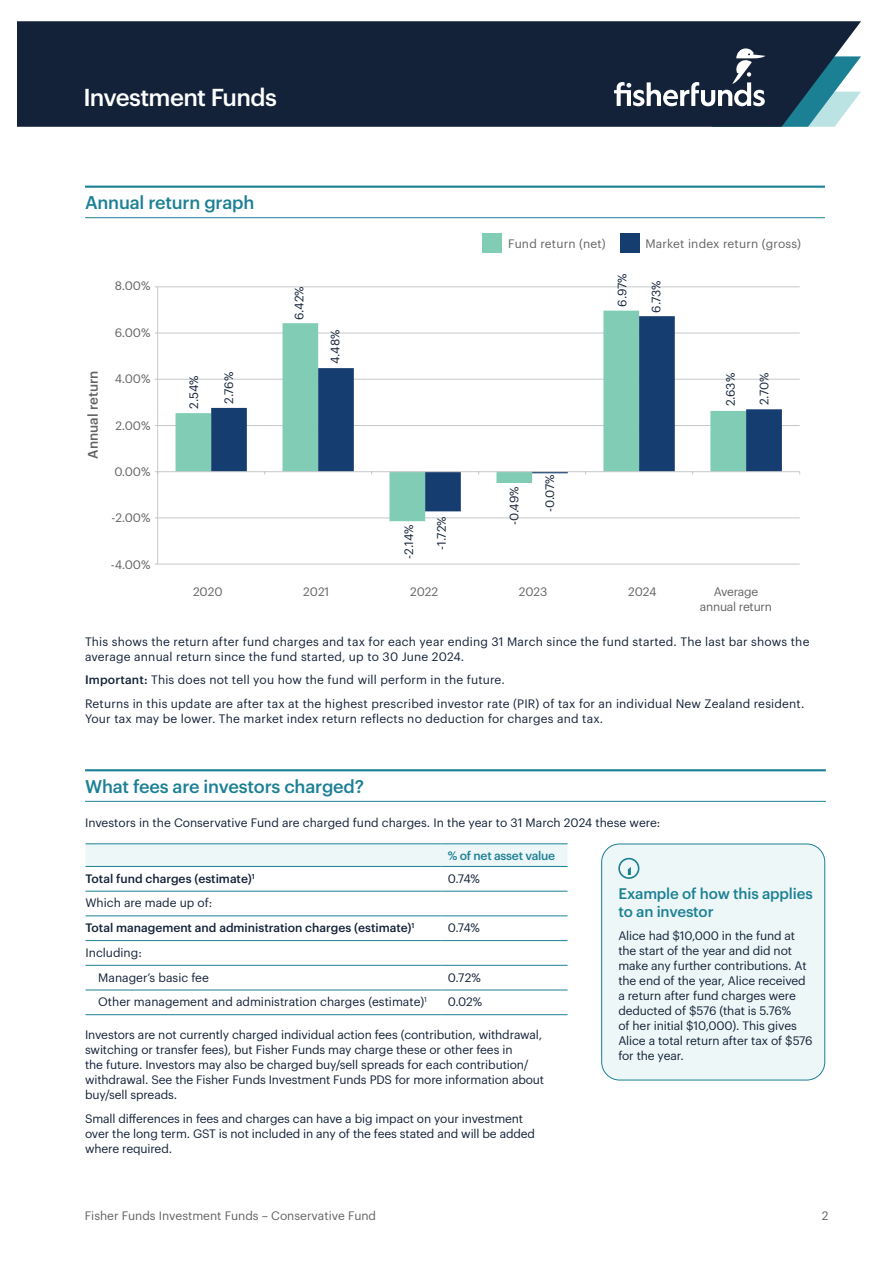
<style>
.page{position:relative;width:893px;height:1263px;background:#fff}
.page>*{position:absolute;margin:0;border:0;box-sizing:border-box;transform-origin:0 0}
.t1{font:500 24px "Graphik";letter-spacing:-.03em;color:#fff}
.t2{font:500 18px "Graphik";letter-spacing:-.01em;color:#1c8095}
.t3{font:500 15px/18px "Graphik";letter-spacing:-.01em;color:#1c8095}
.t4{font:500 13.5px "Graphik";color:#636366}
.t5{font:12px/15px "Graphik";letter-spacing:-.01em;color:#132238}
.t6{font:12px/15px "Graphik";letter-spacing:.015em;color:#132238}
.t7{font:12px "Graphik";color:#636366}
.t8{font:500 12px/24.8px "Graphik";color:#132238}
.t9{font:12px/14.4px "Graphik";letter-spacing:-.02em;color:#636366;text-align:center}
.t10{font:500 12px "Graphik";letter-spacing:-.02em;color:#1c8095}
.s1{font-weight:500}
.s2{font-weight:400}
</style>
<div class="page">
<div style="left:17px;top:21px;width:844px;height:106px;background:#132238"></div>
<svg style="left:614px;top:48px;width:247px;height:79px;background:#405667"></svg>
<hr style="left:158px;top:564px;width:642px;height:1px;background:#c7c8ca">
<hr style="left:158px;top:518px;width:642px;height:1px;background:#c7c8ca">
<hr style="left:158px;top:425px;width:642px;height:1px;background:#c7c8ca">
<hr style="left:158px;top:379px;width:642px;height:1px;background:#c7c8ca">
<hr style="left:158px;top:333px;width:642px;height:1px;background:#c7c8ca">
<hr style="left:158px;top:287px;width:642px;height:1px;background:#c7c8ca">
<svg style="left:176px;top:311px;width:570px;height:210px"></svg>
<svg style="left:211px;top:316px;width:571px;height:195px"></svg>
<hr style="left:157px;top:287px;width:1px;height:277px;background:#c7c8ca">
<hr style="left:158px;top:471px;width:642px;height:1px;background:#c7c8ca">
<hr style="left:85px;top:186px;width:740px;height:2px;background:#1c8095">
<hr style="left:85px;top:217px;width:740px;height:1px;background:#1c8095">
<hr style="left:85px;top:769px;width:741px;height:2px;background:#1c8095">
<hr style="left:85px;top:801px;width:741px;height:1px;background:#1c8095">
<svg style="left:86px;top:844px;width:481px;height:22px;background:#e9f4f5"></svg>
<hr style="left:86px;top:843px;width:355px;height:1px;background:#1c8095">
<hr style="left:86px;top:866px;width:355px;height:1px;background:#1c8095">
<hr style="left:86px;top:891px;width:355px;height:1px;background:#1c8095">
<hr style="left:86px;top:915px;width:355px;height:1px;background:#1c8095">
<hr style="left:86px;top:940px;width:355px;height:1px;background:#1c8095">
<hr style="left:86px;top:965px;width:355px;height:1px;background:#1c8095">
<hr style="left:86px;top:990px;width:355px;height:1px;background:#1c8095">
<hr style="left:86px;top:1014px;width:355px;height:1px;background:#1c8095">
<hr style="left:441px;top:843px;width:126px;height:1px;background:#1c8095">
<hr style="left:441px;top:866px;width:126px;height:1px;background:#1c8095">
<hr style="left:441px;top:891px;width:126px;height:1px;background:#1c8095">
<hr style="left:441px;top:915px;width:126px;height:1px;background:#1c8095">
<hr style="left:441px;top:940px;width:126px;height:1px;background:#1c8095">
<hr style="left:441px;top:965px;width:126px;height:1px;background:#1c8095">
<hr style="left:441px;top:990px;width:126px;height:1px;background:#1c8095">
<hr style="left:441px;top:1014px;width:126px;height:1px;background:#1c8095">
<div style="left:482px;top:233px;width:20px;height:20px;background:#80ccb5"></div>
<div style="left:620px;top:233px;width:19px;height:20px;background:#163d6f"></div>
<div style="left:602px;top:844px;width:223px;height:236px;background:#edf7f7;border-radius:18px"></div>
<div style="left:601px;top:844px;width:224px;height:236px;border:1px solid #1c8095;border-radius:18px"></div>
<svg style="left:618px;top:858px;width:21px;height:21px"></svg>
<h1 class="t1" style="left:83px;top:79px;width:195px">Investment Funds</h1>
<h2 class="t2" style="left:85px;top:189px;width:171px">Annual return graph</h2>
<p class="t7" style="left:508px;top:235px;width:99px">Fund return (net)</p>
<p class="t7" style="left:645px;top:235px;width:157px">Market index return (gross)</p>
<p class="t4" style="left:83px;top:459px;width:90px;rotate:-90deg">Annual return</p>
<p class="t7" style="left:115px;top:277px;width:37px">8.00%</p>
<p class="t7" style="left:115px;top:323px;width:37px">6.00%</p>
<p class="t7" style="left:115px;top:370px;width:37px">4.00%</p>
<p class="t7" style="left:115px;top:416px;width:37px">2.00%</p>
<p class="t7" style="left:114px;top:462px;width:38px">0.00%</p>
<p class="t7" style="left:112px;top:509px;width:40px">-2.00%</p>
<p class="t7" style="left:111px;top:555px;width:41px">-4.00%</p>
<p class="t5" style="left:290px;top:320px;width:35px;rotate:-90deg">6.42%</p>
<p class="t5" style="left:327px;top:364px;width:36px;rotate:-90deg">4.48%</p>
<p class="t5" style="left:613px;top:306px;width:34px;rotate:-90deg">6.97%</p>
<p class="t5" style="left:648px;top:313px;width:34px;rotate:-90deg">6.73%</p>
<p class="t5" style="left:185px;top:409px;width:35px;rotate:-90deg">2.54%</p>
<p class="t5" style="left:220px;top:404px;width:34px;rotate:-90deg">2.76%</p>
<p class="t5" style="left:722px;top:406px;width:35px;rotate:-90deg">2.63%</p>
<p class="t5" style="left:756px;top:405px;width:34px;rotate:-90deg">2.70%</p>
<p class="t5" style="left:400px;top:558px;width:36px;rotate:-90deg">-2.14%</p>
<p class="t5" style="left:433px;top:550px;width:35px;rotate:-90deg">-1.72%</p>
<p class="t5" style="left:505px;top:525px;width:40px;rotate:-90deg">-0.49%</p>
<p class="t5" style="left:541px;top:512px;width:39px;rotate:-90deg">-0.07%</p>
<p class="t7" style="left:193px;top:583px;width:31px">2020</p>
<p class="t7" style="left:303px;top:583px;width:28px">2021</p>
<p class="t7" style="left:410px;top:583px;width:30px">2022</p>
<p class="t7" style="left:519px;top:583px;width:30px">2023</p>
<p class="t7" style="left:628px;top:583px;width:30px">2024</p>
<p class="t9" style="left:700px;top:584px;width:74px">Average annual return</p>
<p class="t6" style="left:85px;top:633px;width:726px">This shows the return after fund charges and tax for each year ending 31 March since the fund started. The last bar shows the average annual return since the fund started, up to 30 June 2024.</p>
<p class="t6" style="left:85px;top:667px;width:721px;line-height:23.5px"><span class="s1">Important:</span> This does not tell you how the fund will perform in the future.<br>Returns in this update are after tax at the highest prescribed investor rate (PIR) of tax for an individual New Zealand resident.</p>
<p class="t6" style="left:85px;top:710px;width:520px">Your tax may be lower. The market index return reflects no deduction for charges and tax.</p>
<h2 class="t2" style="left:85px;top:772px;width:280px">What fees are investors charged?</h2>
<p class="t5" style="left:85px;top:814px;width:577px">Investors in the Conservative Fund are charged fund charges. In the year to 31 March 2024 these were:</p>
<p class="t10" style="left:448px;top:846px;width:109px">% of net asset value</p>
<p class="t8" style="left:86px;top:865px;width:171px">Total fund charges (estimate)<sup>1</sup></p>
<p class="t5" style="left:448px;top:870px;width:34px">0.74%</p>
<p class="t8" style="left:86px;top:889px;width:331px"><span class="s2">Which are made up of:<br></span>Total management and administration charges (estimate)<sup>1</sup></p>
<p class="t3" style="left:618px;top:883px;width:196px">Example of how this applies to an investor</p>
<p class="t5" style="left:618px;top:927px;width:196px">Alice had $10,000 in the fund at the start of the year and did not make any further contributions. At the end of the year, Alice received a return after fund charges were deducted of $576 (that is 5.76%<br>of her initial $10,000). This gives<br>Alice a total return after tax of $576 for the year.</p>
<p class="t5" style="left:448px;top:919px;width:34px">0.74%</p>
<p class="t5" style="left:98px;top:939px;width:112px;line-height:24.8px;text-indent:-13px">Including:<br>Manager’s basic fee</p>
<p class="t5" style="left:448px;top:969px;width:35px">0.72%</p>
<p class="t5" style="left:98px;top:993px;width:330px">Other management and administration charges (estimate)<sup>1</sup></p>
<p class="t5" style="left:448px;top:993px;width:36px">0.02%</p>
<p class="t5" style="left:85px;top:1026px;width:461px">Investors are not currently charged individual action fees (contribution, withdrawal, switching or transfer fees), but Fisher Funds may charge these or other fees in<br>the future. Investors may also be charged buy/sell spreads for each contribution/ withdrawal. See the Fisher Funds Investment Funds PDS for more information about buy/sell spreads.</p>
<p class="t5" style="left:85px;top:1110px;width:452px">Small differences in fees and charges can have a big impact on your investment over the long term. GST is not included in any of the fees stated and will be added where required.</p>
<p class="t7" style="left:85px;top:1207px;width:293px">Fisher Funds Investment Funds – Conservative Fund</p>
<p class="t7" style="left:822px;top:1207px;width:8px">2</p>
</div>
